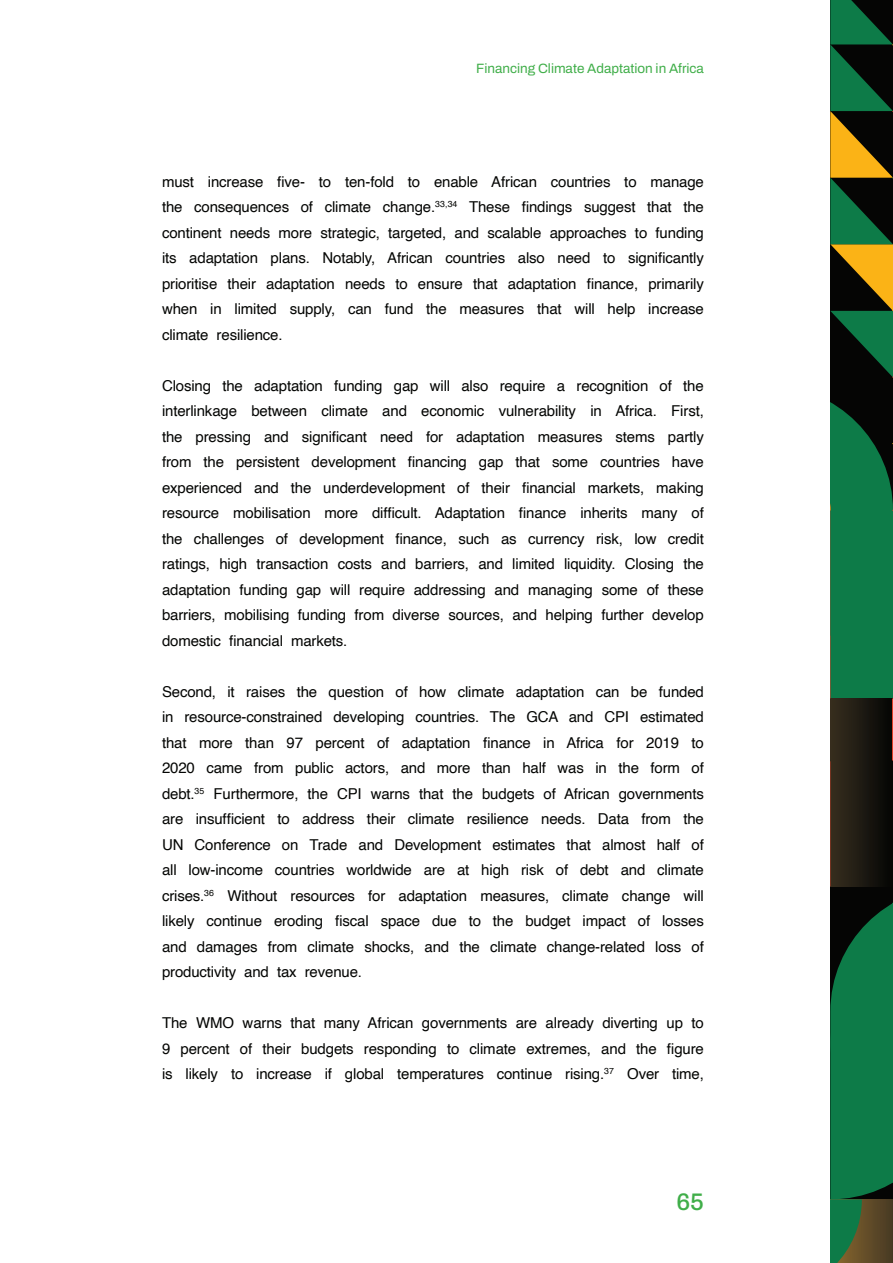
<style>
.page{position:relative;width:893px;height:1263px;background:#fff}
.page>*{position:absolute;margin:0;border:0;box-sizing:border-box;transform-origin:0 0}
.t1{font:600 24px "Archivo";color:#40ae49}
.body{font:15px/25.5px "Helvetica";letter-spacing:-.01em;color:#040503;text-align:justify}
.t2{font:600 13.5px "Archivo";color:#40ae49}
</style>
<div class="page">
<svg style="left:831px;top:0;width:62px;height:1263px;background:#1c522c"></svg>
<p class="t2" style="left:476px;top:58px;width:229px">Financing Climate Adaptation in Africa</p>
<p class="body" style="left:162px;top:169px;width:543px">must increase five- to ten-fold to enable African countries to manage the consequences of climate change.<sup>33,34</sup> These findings suggest that the continent needs more strategic, targeted, and scalable approaches to funding its adaptation plans. Notably, African countries also need to significantly prioritise their adaptation needs to ensure that adaptation finance, primarily when in limited supply, can fund the measures that will help increase climate resilience.</p>
<p class="body" style="left:162px;top:373px;width:543px">Closing the adaptation funding gap will also require a recognition of the interlinkage between climate and economic vulnerability in Africa. First, the pressing and significant need for adaptation measures stems partly from the persistent development financing gap that some countries have experienced and the underdevelopment of their financial markets, making resource mobilisation more difficult. Adaptation finance inherits many of the challenges of development finance, such as currency risk, low credit ratings, high transaction costs and barriers, and limited liquidity. Closing the adaptation funding gap will require addressing and managing some of these barriers, mobilising funding from diverse sources, and helping further develop domestic financial markets.</p>
<p class="body" style="left:162px;top:679px;width:543px">Second, it raises the question of how climate adaptation can be funded in resource-constrained developing countries. The GCA and CPI estimated that more than 97 percent of adaptation finance in Africa for 2019 to 2020 came from public actors, and more than half was in the form of debt.<sup>35</sup> Furthermore, the CPI warns that the budgets of African governments are insufficient to address their climate resilience needs. Data from the UN Conference on Trade and Development estimates that almost half of all low-income countries worldwide are at high risk of debt and climate crises.<sup>36</sup> Without resources for adaptation measures, climate change will likely continue eroding fiscal space due to the budget impact of losses and damages from climate shocks, and the climate change-related loss of productivity and tax revenue.</p>
<p class="body" style="left:162px;top:1011px;width:543px">The WMO warns that many African governments are already diverting up to 9 percent of their budgets responding to climate extremes, and the figure is likely to increase if global temperatures continue rising.<sup>37</sup> Over time,</p>
<h1 class="t1" style="left:676px;top:1183px;width:29px">65</h1>
</div>
